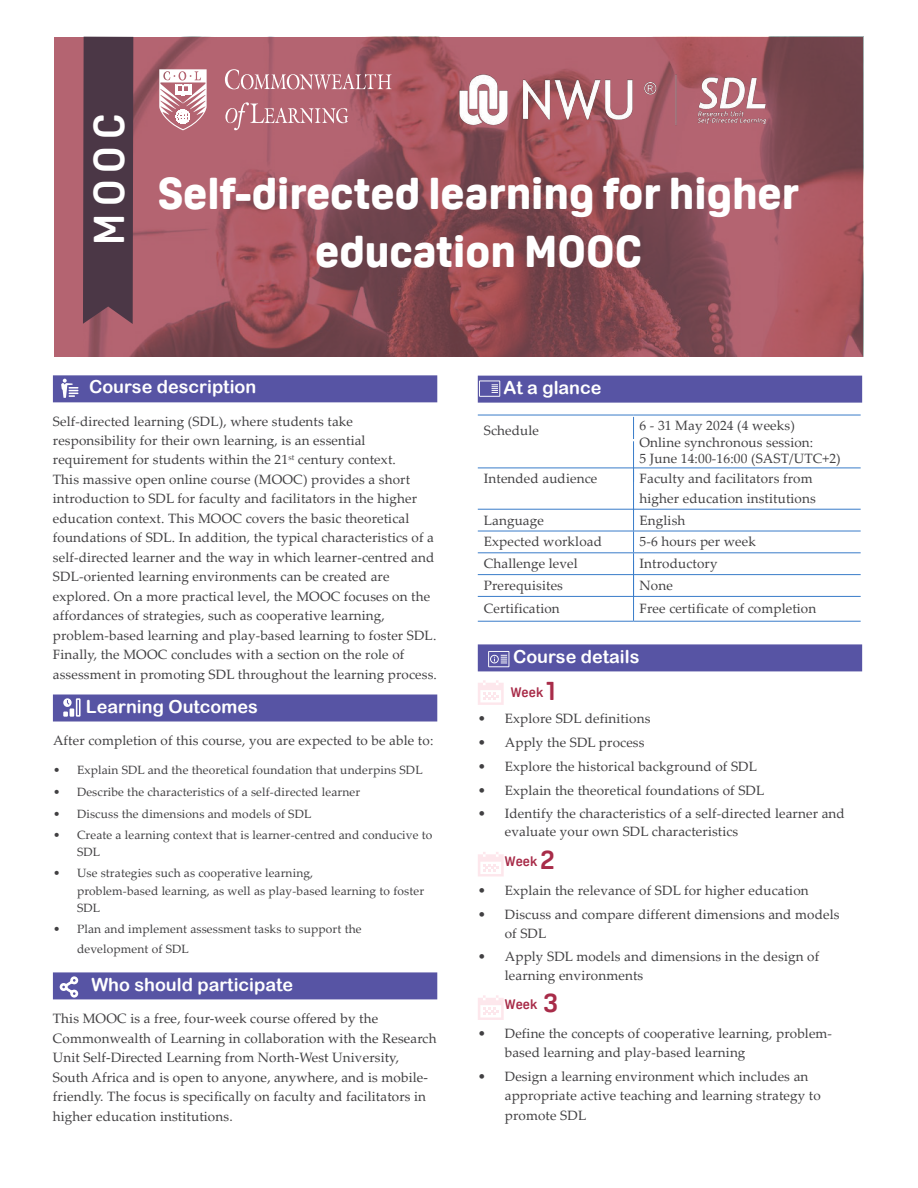
<style>
.page{position:relative;width:918px;height:1188px;background:#fff}
.page>*{position:absolute;margin:0;border:0;box-sizing:border-box;transform-origin:0 0}
.t1{font:800 43.5px/58.5px "Oscine";color:#fff;text-align:center}
.t2{font:700 42px "Oscine";color:#fff}
.t3{font:18px "Arial Rounded MT Bold";color:#fff}
.t4{font:13.5px/19.5px "Palatino Linotype";letter-spacing:.01em;color:#414042}
.t5{font:13.5px/19.5px "Palatino LT Std";letter-spacing:.01em;color:#414042}
.t6{font:700 13.5px "Oscine";letter-spacing:.01em;color:#a82c49}
.t7{font:12px/17.4px "Palatino Linotype";letter-spacing:.01em;color:#414042}
.s1{font-family:"Palatino LT Std"}
.s2{font-size:27px}
</style>
<div class="page">
<img style="left:55px;top:37px;width:808px;height:319px">
<div style="left:53px;top:375px;width:384px;height:27px;background:#5754a4"></div>
<div style="left:53px;top:695px;width:384px;height:27px;background:#5754a4"></div>
<div style="left:53px;top:972px;width:384px;height:27px;background:#5754a4"></div>
<svg style="left:63px;top:698px;width:18px;height:19px"></svg>
<svg style="left:60px;top:976px;width:18px;height:22px"></svg>
<div style="left:478px;top:376px;width:384px;height:27px;background:#5754a4"></div>
<div style="left:478px;top:644px;width:384px;height:27px;background:#5754a4"></div>
<hr style="left:478px;top:415px;width:156px;height:1px;background:#397cc9">
<hr style="left:634px;top:415px;width:227px;height:1px;background:#397cc9">
<svg style="left:633px;top:417px;width:1px;height:22px"></svg>
<hr style="left:478px;top:468px;width:156px;height:1px;background:#397cc9">
<hr style="left:634px;top:468px;width:227px;height:1px;background:#397cc9">
<hr style="left:633px;top:441px;width:1px;height:41px;background:#397cc9">
<hr style="left:478px;top:509px;width:156px;height:1px;background:#397cc9">
<hr style="left:634px;top:509px;width:227px;height:1px;background:#397cc9">
<hr style="left:478px;top:531px;width:156px;height:1px;background:#397cc9">
<hr style="left:634px;top:531px;width:227px;height:1px;background:#397cc9">
<hr style="left:478px;top:552px;width:156px;height:1px;background:#397cc9">
<hr style="left:634px;top:552px;width:227px;height:1px;background:#397cc9">
<svg style="left:633px;top:510px;width:1px;height:51px"></svg>
<hr style="left:478px;top:574px;width:156px;height:1px;background:#397cc9">
<hr style="left:634px;top:574px;width:227px;height:1px;background:#397cc9">
<hr style="left:478px;top:596px;width:156px;height:1px;background:#397cc9">
<hr style="left:634px;top:596px;width:227px;height:1px;background:#397cc9">
<hr style="left:633px;top:561px;width:1px;height:60px;background:#397cc9">
<hr style="left:478px;top:621px;width:156px;height:1px;background:#397cc9">
<hr style="left:634px;top:621px;width:227px;height:1px;background:#397cc9">
<svg style="left:479px;top:380px;width:21px;height:17px"></svg>
<svg style="left:478px;top:680px;width:26px;height:25px"></svg>
<svg style="left:478px;top:852px;width:26px;height:25px"></svg>
<svg style="left:478px;top:995px;width:26px;height:25px"></svg>
<svg style="left:225px;top:69px;width:167px;height:21px;background:#bf7f89"></svg>
<svg style="left:225px;top:102px;width:123px;height:29px;background:#be7985"></svg>
<svg style="left:159px;top:69px;width:48px;height:61px"></svg>
<div style="left:180px;top:72px;width:5px;height:8px;background:#fff;border-radius:50%"></div>
<svg style="left:61px;top:379px;width:17px;height:19px"></svg>
<div style="left:83px;top:37px;width:50px;height:287px;background:#4b3746"></div>
<img style="left:454px;top:74px;width:320px;height:52px">
<hr style="left:633px;top:470px;width:1px;height:40px;background:#397cc9">
<svg style="left:488px;top:651px;width:21px;height:16px"></svg>
<h2 class="t2" style="left:86px;top:245px;width:132px;rotate:-90deg">MOOC</h2>
<h1 class="t1" style="left:158px;top:164px;width:642px">Self-directed learning for higher education MOOC</h1>
<h3 class="t3" style="left:89px;top:376px;width:169px">Course description</h3>
<p class="t4" style="left:53px;top:411px;width:386px">Self-directed learning (SDL), where students take responsibility for their own learning, is an essential requirement for students within the 21<sup>st</sup> century context.<br>This massive open online course (MOOC) provides a short introduction to SDL for faculty and facilitators in the higher education context. This MOOC covers the basic theoretical foundations of SDL. In addition, the typical characteristics of a self-directed learner and the way in which learner-centred and SDL-oriented learning environments can be created are explored. On a more practical level, the MOOC focuses on the affordances of strategies, such as cooperative learning, problem-based learning and play-based learning to foster SDL.<br>Finally, the MOOC concludes with a section on the role of assessment in promoting SDL throughout the learning process.</p>
<h3 class="t3" style="left:86px;top:696px;width:173px">Learning Outcomes</h3>
<p class="t4" style="left:53px;top:730px;width:382px">After completion of this course, you are expected to be able to:</p>
<p class="t7" style="left:53px;top:761px;width:371px"><span class="s1">•</span> Explain SDL and the theoretical foundation that underpins SDL</p>
<p class="t7" style="left:53px;top:783px;width:309px"><span class="s1">•</span> Describe the characteristics of a self-directed learner</p>
<p class="t7" style="left:53px;top:804px;width:260px"><span class="s1">•</span> Discuss the dimensions and models of SDL</p>
<p class="t7" style="left:77px;top:826px;width:357px;line-height:16.8px;text-indent:-24px"><span class="s1">•</span> Create a learning context that is learner-centred and conducive to<br>SDL</p>
<p class="t7" style="left:77px;top:864px;width:349px;text-indent:-24px"><span class="s1">•</span> Use strategies such as cooperative learning,<br>problem-based learning, as well as play-based learning to foster<br>SDL</p>
<p class="t7" style="left:77px;top:919px;width:286px;line-height:19.4px;text-indent:-24px"><span class="s1">•</span> Plan and implement assessment tasks to support the development of SDL</p>
<h3 class="t3" style="left:91px;top:974px;width:203px">Who should participate</h3>
<p class="t5" style="left:53px;top:1009px;width:385px">This MOOC is a free, four-week course offered by the Commonwealth of Learning in collaboration with the Research Unit Self-Directed Learning from North-West University, South Africa and is open to anyone, anywhere, and is mobile&shy;friendly. The focus is specifically on faculty and facilitators in higher education institutions.</p>
<h3 class="t3" style="left:503px;top:377px;width:100px">At a glance</h3>
<p class="t4" style="left:484px;top:420px;width:57px">Schedule</p>
<p class="t4" style="left:639px;top:417px;width:203px;line-height:16.2px">6 - 31 May 2024 (4 weeks)<br>Online synchronous session:<br>5 June 14:00-16:00 (SAST/UTC+2)</p>
<p class="t4" style="left:484px;top:468px;width:115px">Intended audience</p>
<p class="t4" style="left:640px;top:468px;width:178px">Faculty and facilitators from higher education institutions</p>
<p class="t4" style="left:484px;top:510px;width:62px">Language</p>
<p class="t4" style="left:640px;top:510px;width:47px">English</p>
<p class="t4" style="left:484px;top:531px;width:120px">Expected workload</p>
<p class="t4" style="left:640px;top:531px;width:118px">5-6 hours per week</p>
<p class="t4" style="left:484px;top:553px;width:96px">Challenge level</p>
<p class="t4" style="left:640px;top:553px;width:79px">Introductory</p>
<p class="t4" style="left:484px;top:575px;width:81px">Prerequisites</p>
<p class="t4" style="left:640px;top:575px;width:35px">None</p>
<p class="t4" style="left:484px;top:598px;width:78px">Certification</p>
<p class="t4" style="left:640px;top:598px;width:178px">Free certificate of completion</p>
<h3 class="t3" style="left:513px;top:646px;width:128px">Course details</h3>
<p class="t6" style="left:511px;top:685px;width:47px">Week <span class="s2">1</span></p>
<p class="t4" style="left:478px;top:708px;width:174px"><span class="s1">•</span> Explore SDL definitions</p>
<p class="t4" style="left:478px;top:732px;width:168px"><span class="s1">•</span> Apply the SDL process</p>
<p class="t4" style="left:478px;top:756px;width:281px"><span class="s1">•</span> Explore the historical background of SDL</p>
<p class="t4" style="left:478px;top:780px;width:288px"><span class="s1">•</span> Explain the theoretical foundations of SDL</p>
<p class="t4" style="left:505px;top:804px;width:342px;line-height:18.3px;text-indent:-27px"><span class="s1">•</span> Identify the characteristics of a self-directed learner and evaluate your own SDL characteristics</p>
<p class="t6" style="left:505px;top:854px;width:51px">Week <span class="s2">2</span></p>
<p class="t4" style="left:478px;top:880px;width:332px"><span class="s1">•</span> Explain the relevance of SDL for higher education</p>
<p class="t4" style="left:505px;top:904px;width:336px;line-height:18.9px;text-indent:-27px"><span class="s1">•</span> Discuss and compare different dimensions and models of SDL</p>
<p class="t4" style="left:505px;top:947px;width:316px;line-height:18.3px;text-indent:-27px"><span class="s1">•</span> Apply SDL models and dimensions in the design of learning environments</p>
<p class="t6" style="left:505px;top:997px;width:55px">Week <span class="s2">3</span></p>
<p class="t4" style="left:505px;top:1023px;width:329px;text-indent:-27px"><span class="s1">•</span> Define the concepts of cooperative learning, problem&shy;based learning and play-based learning</p>
<p class="t4" style="left:505px;top:1066px;width:318px;text-indent:-27px"><span class="s1">•</span> Design a learning environment which includes an appropriate active teaching and learning strategy to promote SDL</p>
</div>
